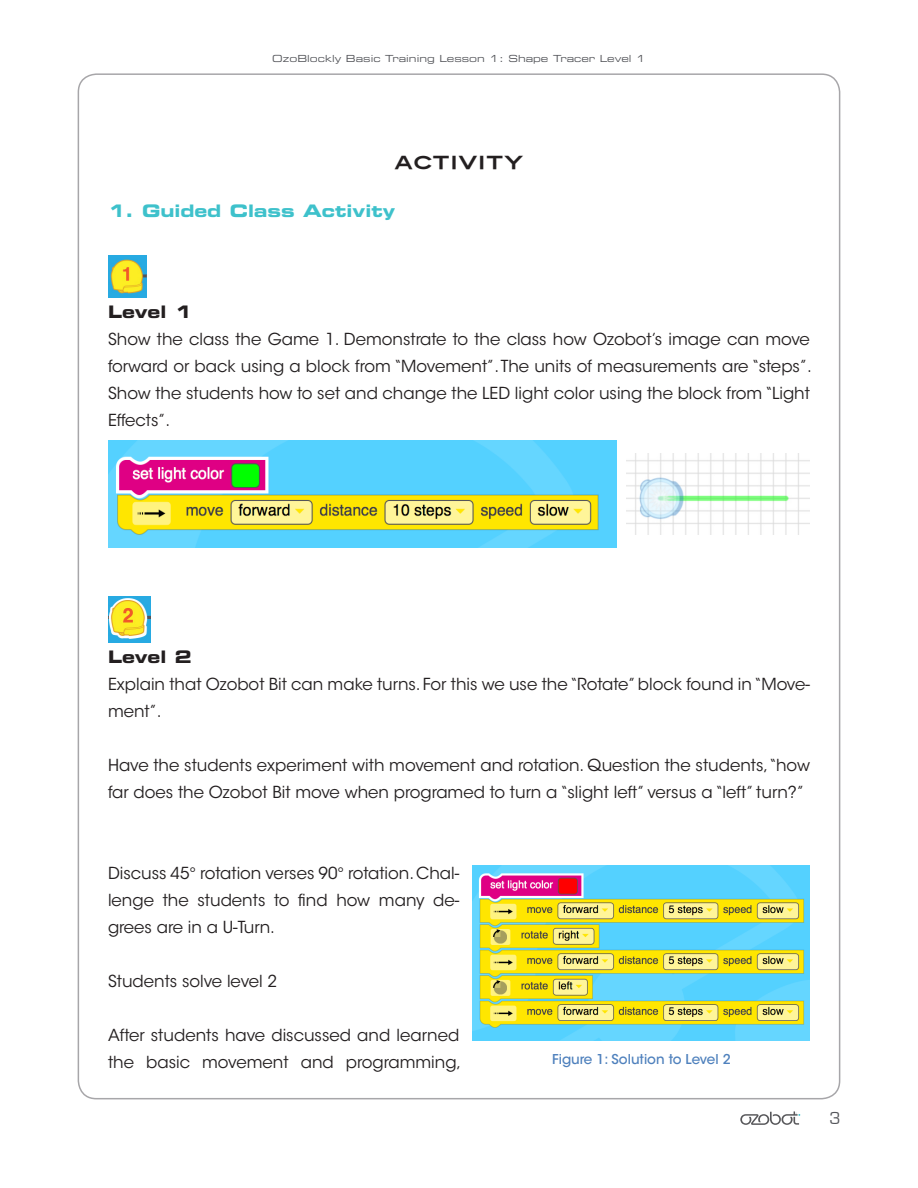
<style>
.page{position:relative;width:918px;height:1188px;background:#fff}
.page>*{position:absolute;margin:0;border:0;box-sizing:border-box;transform-origin:0 0}
.sub{font:18px "Blair ITCTT Bold";letter-spacing:.055em;color:#231f20}
.t1{font:18px "Eurostile";color:#54555a}
.sub-2{font:17.25px "Eurostile LT Std Bold Ex 2";color:#3ec1cb}
.sub-3{font:17.25px "Eurostile LT Std Bold Ex 2";color:#231f20}
.t2{font:16.5px/27px "ITC Avant Garde Std";color:#231f20}
.t3{font:500 13.5px "ITC Avant Garde Std";color:#4f81bd}
.t4{font:9.75px "Eurostile LT Std Ex 2";color:#54555a}
</style>
<div class="page">
<svg style="left:740px;top:1111px;width:60px;height:14px"></svg>
<img style="left:108px;top:255px;width:39px;height:43px">
<img style="left:108px;top:597px;width:42px;height:45px">
<img style="left:473px;top:865px;width:337px;height:176px">
<img style="left:108px;top:441px;width:509px;height:106px">
<img style="left:626px;top:453px;width:184px;height:82px">
<p class="t4" style="left:272px;top:52px;width:375px">OzoBlockly Basic Training Lesson 1: Shape Tracer Level 1</p>
<p class="sub" style="left:395px;top:151px;width:130px">ACTIVITY</p>
<p class="sub-2" style="left:108px;top:198px;width:289px">1. Guided Class Activity</p>
<p class="sub-3" style="left:108px;top:300px;width:85px">Level 1</p>
<p class="t2" style="left:108px;top:326px;width:705px;text-align:justify">Show the class the Game 1. Demonstrate to the class how Ozobot’s image can move forward or back using a block from “Movement”. The units of measurements are “steps”.<br>Show the students how to set and change the LED light color using the block from “Light Effects”.</p>
<p class="sub-3" style="left:108px;top:645px;width:85px">Level 2</p>
<p class="t2" style="left:108px;top:671px;width:703px">Explain that Ozobot Bit can make turns. For this we use the “Rotate” block found in “Move&shy;ment”.</p>
<p class="t2" style="left:108px;top:752px;width:704px">Have the students experiment with movement and rotation. Question the students,“how far does the Ozobot Bit move when programed to turn a “slight left” versus a “left” turn?”</p>
<p class="t2" style="left:108px;top:860px;width:353px;text-align:justify">Discuss 45° rotation verses 90° rotation. Chal&shy;lenge the students to find how many de&shy;grees are in a U-Turn.</p>
<p class="t2" style="left:108px;top:968px;width:171px">Students solve level 2</p>
<p class="t2" style="left:108px;top:1022px;width:355px">After students have discussed and learned the basic movement and programming,</p>
<p class="t3" style="left:552px;top:1051px;width:180px">Figure 1: Solution to Level 2</p>
<p class="t1" style="left:829px;top:1108px;width:13px">3</p>
</div>
